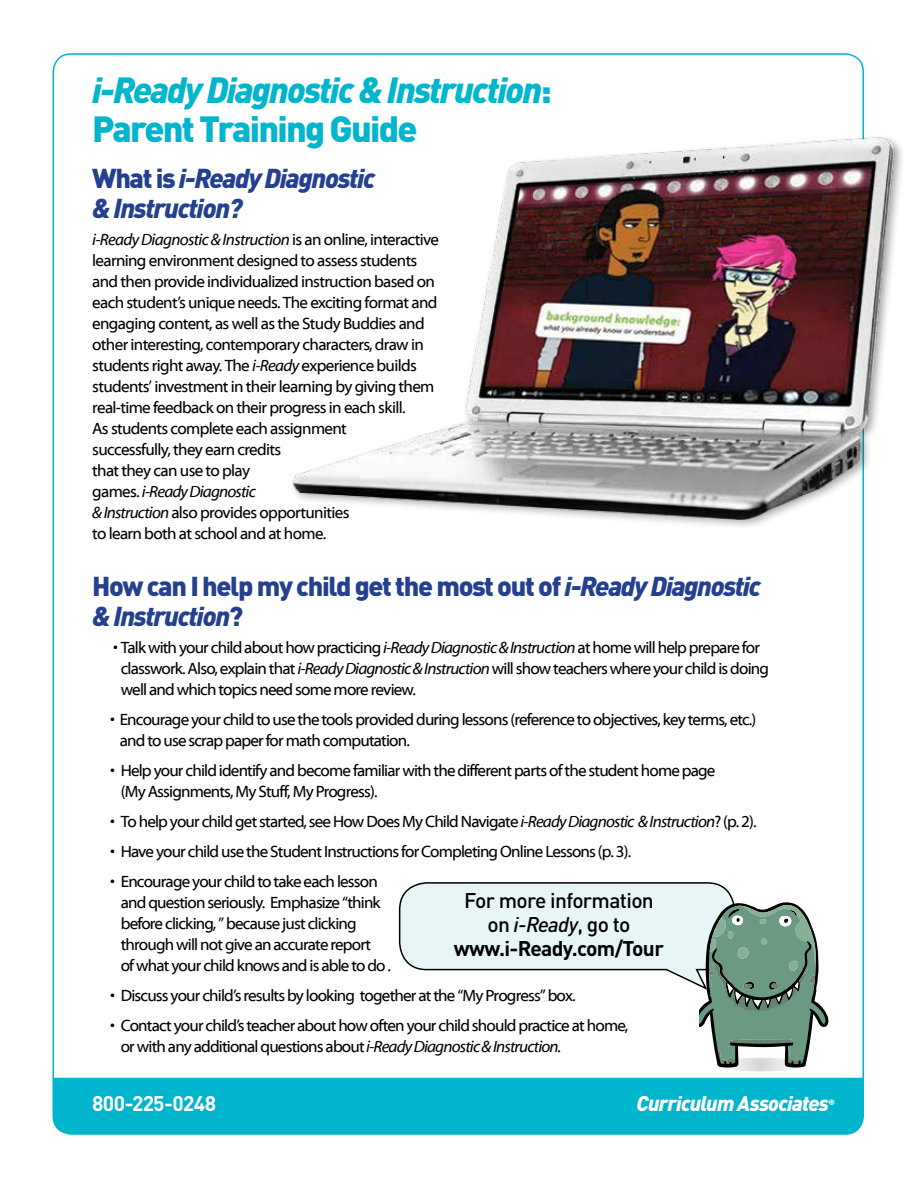
<style>
.page{position:relative;width:918px;height:1188px;background:#fff}
.page>*{position:absolute;margin:0;border:0;box-sizing:border-box;transform-origin:0 0}
.t1{font:italic 900 36px/39px "DINOT";letter-spacing:-.05em;color:#00b5cc}
.t2{font:900 27px/30px "DINOT";letter-spacing:-.05em;color:#25408f}
.t3{font:italic 900 27px/30px "DINOT";letter-spacing:-.05em;color:#25408f}
.t4{font:500 21px/24px "DINOT";letter-spacing:-.03em;color:#000;text-align:center}
.t5{font:italic 900 21px "DINOT";letter-spacing:-.035em;color:#fff}
.t6{font:700 21px "DINOT";letter-spacing:-.03em;color:#fff}
.t7{font:16.5px/21px "Myriad Web Pro";letter-spacing:-.05em;color:#000}
.t8{font:italic 900 7.8px "DINOT";color:#fff}
.s1{font-style:normal}
.s2{font-style:italic}
.s3{font-weight:700}
</style>
<div class="page">
<div style="left:55px;top:1078px;width:808px;height:56px;background:#00b5cc"></div>
<img style="left:292px;top:119px;width:610px;height:413px">
<svg style="left:398px;top:882px;width:430px;height:189px"></svg>
<h1 class="t1" style="left:92px;top:69px;width:461px">i-Ready Diagnostic &amp; Instruction<span class="s1">:<br>Parent Training Guide</span></h1>
<h2 class="t3" style="left:92px;top:162px;width:285px"><span class="s1">What is</span> i-Ready Diagnostic &amp; Instruction?</h2>
<p class="t7" style="left:92px;top:229px;width:348px"><span class="s2">i-Ready Diagnostic &amp; Instruction</span> is an online, interactive learning environment designed to assess students and then provide individualized instruction based on each student’s unique needs. The exciting format and engaging content, as well as the Study Buddies and other interesting, contemporary characters, draw in students right away. The <span class="s2">i-Ready</span> experience builds students’ investment in their learning by giving them real-time feedback on their progress in each skill.<br>As students complete each assignment<br>successfully, they earn credits<br>that they can use to play<br>games. <span class="s2">i-Ready Diagnostic<br>&amp; Instruction</span> also provides opportunities<br>to learn both at school and at home.</p>
<h2 class="t2" style="left:92px;top:570px;width:670px">How can I help my child get the most out of <span class="s2">i-Ready Diagnostic &amp; Instruction</span>?</h2>
<p class="t7" style="left:121px;top:637px;width:650px;text-indent:-8px">• Talk with your child about how practicing <span class="s2">i-Ready Diagnostic &amp; Instruction</span> at home will help prepare for classwork. Also, explain that <span class="s2">i-Ready Diagnostic &amp; Instruction</span> will show teachers where your child is doing well and which topics need some more review.</p>
<p class="t7" style="left:120px;top:709px;width:638px;text-indent:-9px">• Encourage your child to use the tools provided during lessons (reference to objectives, key terms, etc.) and to use scrap paper for math computation.</p>
<p class="t7" style="left:121px;top:760px;width:596px;text-indent:-10px">• Help your child identify and become familiar with the different parts of the student home page (My Assignments, My Stuff, My Progress).</p>
<p class="t7" style="left:110px;top:811px;width:648px">• To help your child get started, see How Does My Child Navigate <span class="s2">i-Ready Diagnostic &amp; Instruction</span>? (p. 2).</p>
<p class="t7" style="left:110px;top:841px;width:523px">• Have your child use the Student Instructions for Completing Online Lessons (p. 3).</p>
<p class="t7" style="left:121px;top:871px;width:272px;text-indent:-10px">• Encourage your child to take each lesson and question seriously. Emphasize “think before clicking, ” because just clicking through will not give an accurate report<br>of what your child knows and is able to do .</p>
<p class="t7" style="left:110px;top:985px;width:467px">• Discuss your child’s results by looking together at the “My Progress” box.</p>
<p class="t7" style="left:121px;top:1015px;width:509px;text-indent:-10px">• Contact your child’s teacher about how often your child should practice at home, or with any additional questions about <span class="s2">i-Ready Diagnostic &amp; Instruction.</span></p>
<p class="t4" style="left:454px;top:888px;width:211px">For more information on <span class="s2">i-Ready</span>, go to <span class="s3">www.i-Ready.com/Tour</span></p>
<p class="t6" style="left:92px;top:1089px;width:126px">800-225-0248</p>
<p class="t5" style="left:637px;top:1090px;width:194px">Curriculum Associates</p>
<p class="t8" style="left:828px;top:1097px;width:8px">®</p>
</div>
